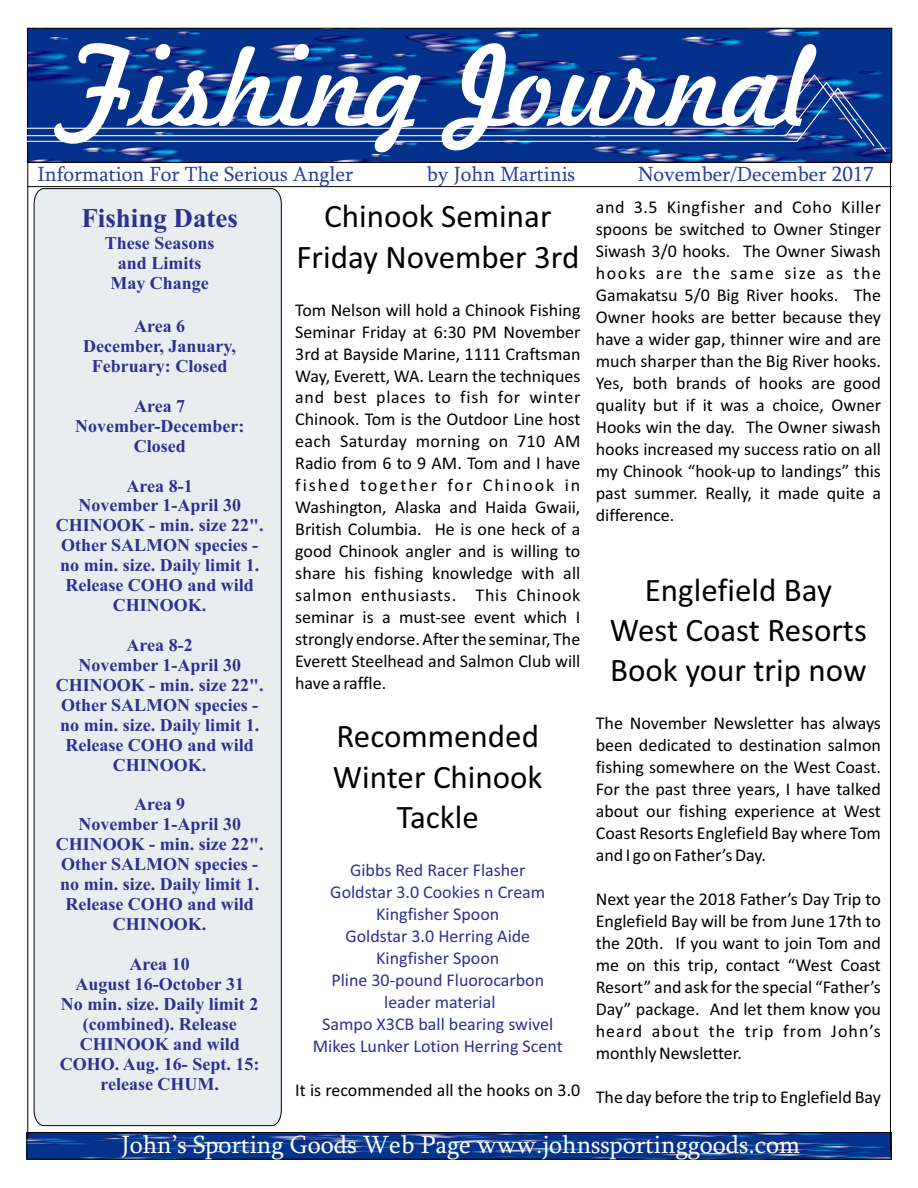
<style>
.page{position:relative;width:918px;height:1188px;background:#fff}
.page>*{position:absolute;margin:0;border:0;box-sizing:border-box;transform-origin:0 0}
.t1{font:33px/40.3px "Calibri";color:#000;text-align:center}
.t2{font:700 27px "Times New Roman";color:#2e3092}
.t3{font:25.5px "Sylfaen";color:#fff}
.t4{font:21px "Sylfaen";color:#27409a}
.t5{font:18px/21.9px "Calibri";color:#000;text-align:justify}
.t6{font:700 18px/20px "Times New Roman";color:#2e3092;text-align:center}
.t7{font:18px/21.9px "Calibri";color:#2e3092;text-align:center}
</style>
<div class="page">
<svg style="left:27px;top:1132px;width:864px;height:27px;background:#0e3a8b"></svg>
<svg style="left:27px;top:28px;width:865px;height:135px;background:#0a3386"></svg>
<hr style="left:27px;top:186px;width:865px;height:1px;background:#000">
<hr style="left:890px;top:160px;width:1px;height:990px;background:#000">
<hr style="left:27px;top:154px;width:1px;height:984px;background:#000">
<svg style="left:26px;top:86px;width:861px;height:67px;background:#0b3990"></svg>
<svg style="left:26px;top:81px;width:850px;height:66px"></svg>
<svg style="left:26px;top:73px;width:837px;height:67px;background:#1a4495"></svg>
<svg style="left:54px;top:43px;width:762px;height:109px;fill:#03318c"></svg>
<div style="left:34px;top:188px;width:248px;height:938px;background:#e8eef0"></div>
<p class="t4" style="left:38px;top:165px;width:317px">Information For The Serious Angler</p>
<p class="t4" style="left:427px;top:165px;width:150px">by John Martinis</p>
<p class="t4" style="left:638px;top:165px;width:237px">November/December 2017</p>
<h2 class="t2" style="left:81px;top:209px;width:158px">Fishing Dates</h2>
<p class="t6" style="left:105px;top:235px;width:111px">These Seasons and Limits<br>May Change</p>
<p class="t6" style="left:83px;top:318px;width:154px">Area 6<br>December, January,<br>February: Closed</p>
<p class="t6" style="left:75px;top:398px;width:171px">Area 7<br>November-December:<br>Closed</p>
<p class="t6" style="left:56px;top:477px;width:209px">Area 8-1<br>November 1-April 30<br>CHINOOK - min. size 22".<br>Other SALMON species - no min. size. Daily limit 1.<br>Release COHO and wild<br>CHINOOK.</p>
<p class="t6" style="left:56px;top:637px;width:209px">Area 8-2<br>November 1-April 30<br>CHINOOK - min. size 22".<br>Other SALMON species - no min. size. Daily limit 1.<br>Release COHO and wild<br>CHINOOK.</p>
<p class="t6" style="left:56px;top:796px;width:209px">Area 9<br>November 1-April 30<br>CHINOOK - min. size 22".<br>Other SALMON species - no min. size. Daily limit 1.<br>Release COHO and wild<br>CHINOOK.</p>
<p class="t6" style="left:60px;top:956px;width:201px">Area 10<br>August 16-October 31<br>No min. size. Daily limit 2 (combined). Release<br>CHINOOK and wild<br>COHO. Aug. 16- Sept. 15: release CHUM.</p>
<h1 class="t1" style="left:296px;top:199px;width:284px">Chinook Seminar<br>Friday November 3rd</h1>
<p class="t5" style="left:295px;top:300px;width:287px">Tom Nelson will hold a Chinook Fishing Seminar Friday at 6:30 PM November 3rd at Bayside Marine, 1111 Craftsman Way, Everett, WA. Learn the techniques and best places to fish for winter Chinook. Tom is the Outdoor Line host each Saturday morning on 710 AM Radio from 6 to 9 AM. Tom and I have fished together for Chinook in Washington, Alaska and Haida Gwaii, British Columbia. He is one heck of a good Chinook angler and is willing to share his fishing knowledge with all salmon enthusiasts. This Chinook seminar is a must-see event which I strongly endorse. After the seminar, The Everett Steelhead and Salmon Club will have a raffle.</p>
<h1 class="t1" style="left:333px;top:719px;width:211px">Recommended<br>Winter Chinook<br>Tackle</h1>
<p class="t7" style="left:313px;top:860px;width:251px">Gibbs Red Racer Flasher<br>Goldstar 3.0 Cookies n Cream<br>Kingfisher Spoon<br>Goldstar 3.0 Herring Aide<br>Kingfisher Spoon<br>Pline 30-pound Fluorocarbon leader material<br>Sampo X3CB ball bearing swivel<br>Mikes Lunker Lotion Herring Scent</p>
<p class="t5" style="left:295px;top:1080px;width:287px">It is recommended all the hooks on 3.0</p>
<p class="t5" style="left:596px;top:198px;width:287px">and 3.5 Kingfisher and Coho Killer spoons be switched to Owner Stinger Siwash 3/0 hooks. The Owner Siwash hooks are the same size as the Gamakatsu 5/0 Big River hooks. The Owner hooks are better because they have a wider gap, thinner wire and are much sharper than the Big River hooks.<br>Yes, both brands of hooks are good quality but if it was a choice, Owner Hooks win the day. The Owner siwash hooks increased my success ratio on all my Chinook “hook-up to landings” this past summer. Really, it made quite a difference.</p>
<h1 class="t1" style="left:610px;top:572px;width:259px">Englefield Bay<br>West Coast Resorts<br>Book your trip now</h1>
<p class="t5" style="left:596px;top:714px;width:287px">The November Newsletter has always been dedicated to destination salmon fishing somewhere on the West Coast.<br>For the past three years, I have talked about our fishing experience at West Coast Resorts Englefield Bay where Tom and I go on Father’s Day.</p>
<p class="t5" style="left:596px;top:890px;width:287px">Next year the 2018 Father’s Day Trip to Englefield Bay will be from June 17th to the 20th. If you want to join Tom and me on this trip, contact “West Coast Resort” and ask for the special “Father’s Day” package. And let them know you heard about the trip from John’s monthly Newsletter.</p>
<p class="t5" style="left:596px;top:1087px;width:287px">The day before the trip to Englefield Bay</p>
<h3 class="t3" style="left:122px;top:1134px;width:680px">John’s Sporting Goods Web Page www.johnssportinggoods.com</h3>
</div>
